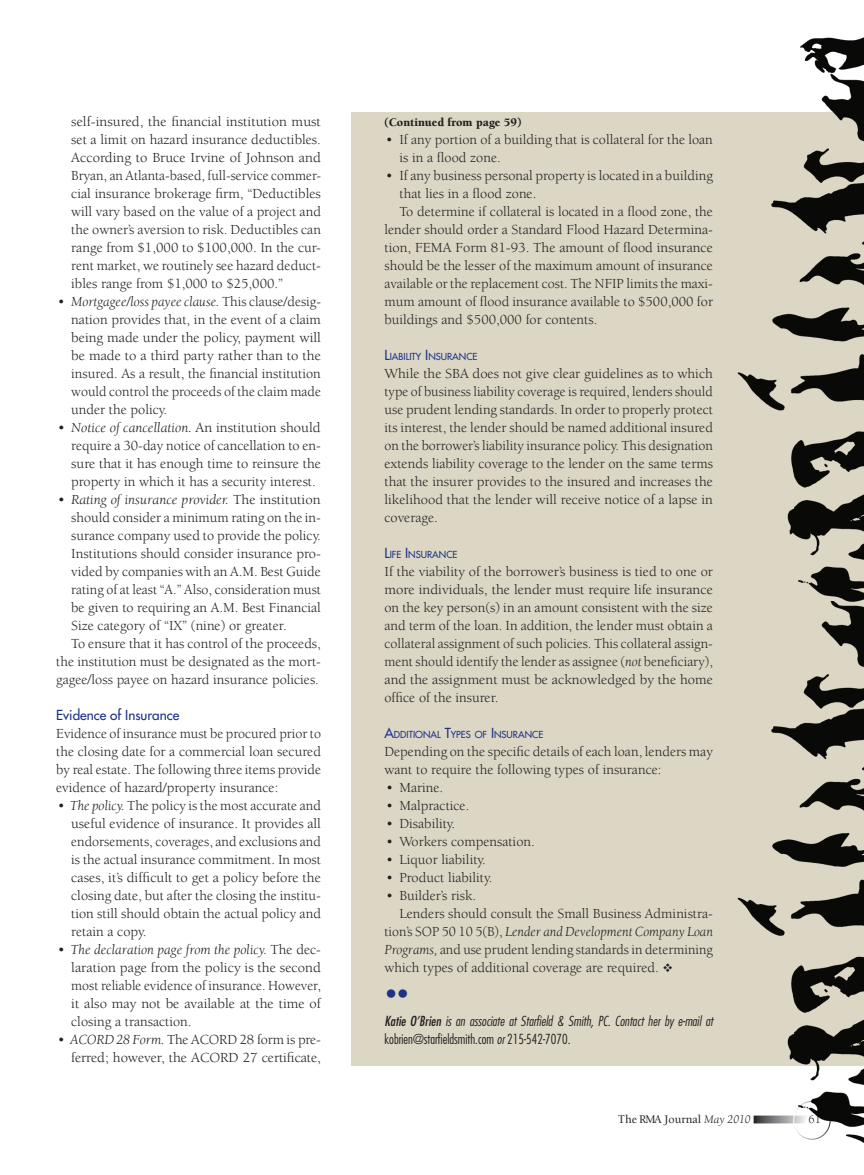
<style>
.page{position:relative;width:864px;height:1175px;background:#fff}
.page>*{position:absolute;margin:0;border:0;box-sizing:border-box;transform-origin:0 0}
.Body_text{font:300 condensed 27px "Garamond";color:#1d3388}
.bullet{font:14.25px/18px "Berkeley";color:#231f20;text-align:justify}
.Body_text-2{font:14.25px/18px "Berkeley";color:#231f20;text-align:justify}
.First_paragraph{font:14.25px/18px "Berkeley";color:#231f20;text-align:justify}
.t1{font:italic 300 condensed 13.5px/18px "Futura";color:#231f20}
.Sub_heads{font:13.5px "Futura";color:#1d3388}
.Body_text-3{font:900 12px "Berkeley";color:#231f20}
.t2{font:500 12px "Berkeley";color:#231f20}
.t3{font:12px "Berkeley";color:#231f20}
.Sub_heads-2{font:9.45px "Futura";color:#1d3388}
.s1{font-style:italic}
.s2{font-size:13.5px}
.s3{font-weight:400}
.s4{font-style:normal}
.s5{font-weight:400;font-style:italic}
</style>
<div class="page">
<div style="left:351px;top:112px;width:513px;height:954px;background:#dcd7c4"></div>
<img style="left:737px;top:37px;width:127px;height:564px">
<img style="left:737px;top:601px;width:127px;height:542px">
<p class="bullet" style="left:71px;top:113px;width:251px">self-insured, the financial institution must set a limit on hazard insurance deductibles.<br>According to Bruce Irvine of Johnson and Bryan, an Atlanta-based, full-service commer&shy;cial insurance brokerage firm, “Deductibles will vary based on the value of a project and the owner’s aversion to risk. Deductibles can range from $1,000 to $100,000. In the cur&shy;rent market, we routinely see hazard deduct&shy;ibles range from $1,000 to $25,000.”</p>
<p class="bullet" style="left:71px;top:293px;width:251px;text-indent:-14px">• <span class="s1">Mortgagee/loss payee clause.</span> This clause/desig&shy;nation provides that, in the event of a claim being made under the policy, payment will be made to a third party rather than to the insured. As a result, the financial institution would control the proceeds of the claim made under the policy.</p>
<p class="bullet" style="left:71px;top:419px;width:251px;text-indent:-14px">• <span class="s1">Notice of cancellation.</span> An institution should require a 30-day notice of cancellation to en&shy;sure that it has enough time to reinsure the property in which it has a security interest.</p>
<p class="bullet" style="left:71px;top:491px;width:251px;text-indent:-14px">• <span class="s1">Rating of insurance provider.</span> The institution should consider a minimum rating on the in&shy;surance company used to provide the policy.<br>Institutions should consider insurance pro&shy;vided by companies with an A.M. Best Guide rating of at least “A.” Also, consideration must be given to requiring an A.M. Best Financial Size category of “IX” (nine) or greater.</p>
<p class="Body_text-2" style="left:56px;top:635px;width:266px;text-indent:15px">To ensure that it has control of the proceeds, the institution must be designated as the mort&shy;gagee/loss payee on hazard insurance policies.</p>
<p class="Sub_heads" style="left:56px;top:707px;width:125px">Evidence of Insurance</p>
<p class="First_paragraph" style="left:56px;top:725px;width:266px">Evidence of insurance must be procured prior to the closing date for a commercial loan secured by real estate. The following three items provide evidence of hazard/property insurance:</p>
<p class="bullet" style="left:71px;top:797px;width:251px;text-indent:-14px">• <span class="s1">The policy.</span> The policy is the most accurate and useful evidence of insurance. It provides all endorsements, coverages, and exclusions and is the actual insurance commitment. In most cases, it’s difficult to get a policy before the closing date, but after the closing the institu&shy;tion still should obtain the actual policy and retain a copy.</p>
<p class="bullet" style="left:71px;top:941px;width:251px;text-indent:-14px">• <span class="s1">The declaration page from the policy.</span> The dec&shy;laration page from the policy is the second most reliable evidence of insurance. However, it also may not be available at the time of closing a transaction.</p>
<p class="bullet" style="left:58px;top:1031px;width:265px;text-align:right">• <span class="s1">ACORD 28 Form.</span> The ACORD 28 form is pre&shy;ferred; however, the ACORD 27 certificate,</p>
<p class="Body_text-3" style="left:384px;top:116px;width:139px">(Continued from page 59)</p>
<p class="bullet" style="left:399px;top:131px;width:315px;text-indent:-14px">• If any portion of a building that is collateral for the loan is in a flood zone.</p>
<p class="bullet" style="left:399px;top:167px;width:315px;text-indent:-14px">• If any business personal property is located in a building that lies in a flood zone.</p>
<p class="Body_text-2" style="left:384px;top:203px;width:330px;text-indent:15px">To determine if collateral is located in a flood zone, the lender should order a Standard Flood Hazard Determina&shy;tion, FEMA Form 81-93. The amount of flood insurance should be the lesser of the maximum amount of insurance available or the replacement cost. The NFIP limits the maxi&shy;mum amount of flood insurance available to $500,000 for buildings and $500,000 for contents.</p>
<p class="Sub_heads-2" style="left:384px;top:351px;width:95px"><span class="s2">L</span>IABILITY <span class="s2">I</span>NSURANCE</p>
<p class="Body_text-2" style="left:384px;top:365px;width:330px">While the SBA does not give clear guidelines as to which type of business liability coverage is required, lenders should use prudent lending standards. In order to properly protect its interest, the lender should be named additional insured on the borrower’s liability insurance policy. This designation extends liability coverage to the lender on the same terms that the insurer provides to the insured and increases the likelihood that the lender will receive notice of a lapse in coverage.</p>
<p class="Sub_heads-2" style="left:384px;top:549px;width:75px"><span class="s2">L</span>IFE <span class="s2">I</span>NSURANCE</p>
<p class="Body_text-2" style="left:384px;top:563px;width:330px">If the viability of the borrower’s business is tied to one or more individuals, the lender must require life insurance on the key person(s) in an amount consistent with the size and term of the loan. In addition, the lender must obtain a collateral assignment of such policies. This collateral assign&shy;ment should identify the lender as assignee (<span class="s1">not</span> beneficiary), and the assignment must be acknowledged by the home office of the insurer.</p>
<p class="Sub_heads-2" style="left:385px;top:729px;width:160px"><span class="s2">A</span>DDITIONAL <span class="s2">T</span>YPES OF <span class="s2">I</span>NSURANCE</p>
<p class="Body_text-2" style="left:385px;top:743px;width:330px">Depending on the specific details of each loan, lenders may want to require the following types of insurance:</p>
<p class="bullet" style="left:386px;top:779px;width:59px">• Marine.</p>
<p class="bullet" style="left:386px;top:797px;width:85px">• Malpractice.</p>
<p class="bullet" style="left:386px;top:815px;width:71px">• Disability.</p>
<p class="bullet" style="left:386px;top:833px;width:150px">• Workers compensation.</p>
<p class="bullet" style="left:386px;top:851px;width:101px">• Liquor liability.</p>
<p class="bullet" style="left:386px;top:869px;width:108px">• Product liability.</p>
<p class="bullet" style="left:386px;top:887px;width:92px">• Builder’s risk.</p>
<p class="Body_text-2" style="left:385px;top:905px;width:330px;text-indent:15px">Lenders should consult the Small Business Administra&shy;tion’s SOP 50 10 5(B), <span class="s1">Lender and Development Company Loan Programs,</span> and use prudent lending standards in determining which types of additional coverage are required. ❖</p>
<p class="Body_text" style="left:385px;top:979px;width:27px">••</p>
<p class="t1" style="left:385px;top:1012px;width:330px"><span class="s3">Katie O’Brien</span> is an associate at Starfield &amp; Smith, PC. Contact her by e-mail at <span class="s4">kobrien@starfieldsmith.com</span> or <span class="s4">215-542-7070.</span></p>
<p class="t2" style="left:618px;top:1113px;width:134px">The RMA Journal <span class="s5">May 2010</span></p>
<p class="t3" style="left:808px;top:1113px;width:14px">61</p>
</div>
